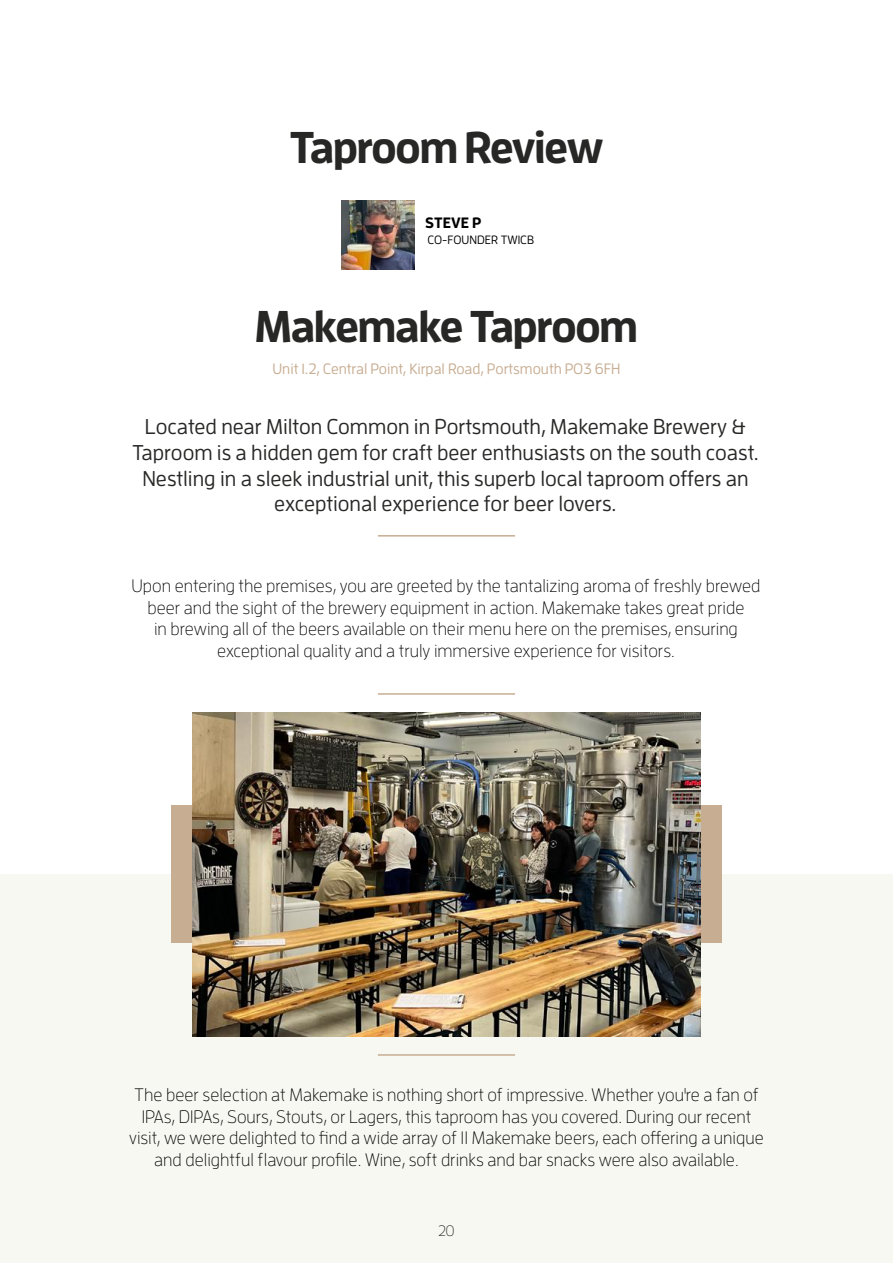
<style>
.page{position:relative;width:893px;height:1263px;background:#fff}
.page>*{position:absolute;margin:0;border:0;box-sizing:border-box;transform-origin:0 0}
.t1{font:700 44.4px "Enzo OT";letter-spacing:-.04em;color:#272726}
.t2{font:500 21.3px/25.7px "Enzo OT";color:#272726;text-align:center}
.t3{font:300 18px/21.6px "Enzo OT";color:#000;text-align:center}
.t4{font:500 15px "Enzo OT";color:#c7ad92}
.t5{font:700 15px "Enzo OT";color:#000}
.t6{font:300 15px "Enzo OT";color:#272726}
.t7{font:500 12px "Enzo OT";color:#000}
</style>
<div class="page">
<div style="left:0;top:874px;width:893px;height:389px;background:#f7f8f1"></div>
<img style="left:192px;top:712px;width:509px;height:324px">
<hr style="left:378px;top:535px;width:137px;height:2px;background:#c7ad92">
<hr style="left:378px;top:693px;width:137px;height:2px;background:#c7ad92">
<hr style="left:378px;top:1054px;width:137px;height:2px;background:#c7ad92">
<img style="left:341px;top:200px;width:74px;height:69px">
<div style="left:172px;top:806px;width:20px;height:137px;background:#c7ad92"></div>
<div style="left:701px;top:806px;width:20px;height:137px;background:#c7ad92"></div>
<h1 class="t1" style="left:290px;top:119px;width:315px">Taproom Review</h1>
<p class="t5" style="left:425px;top:214px;width:58px">STEVE P</p>
<p class="t7" style="left:427px;top:233px;width:108px">CO-FOUNDER TWICB</p>
<h1 class="t1" style="left:254px;top:298px;width:385px">Makemake Taproom</h1>
<p class="t4" style="left:272px;top:360px;width:350px">Unit 1.2, Central Point, Kirpal Road, Portsmouth PO3 6FH</p>
<p class="t2" style="left:132px;top:414px;width:628px">Located near Milton Common in Portsmouth, Makemake Brewery &amp; Taproom is a hidden gem for craft beer enthusiasts on the south coast.<br>Nestling in a sleek industrial unit, this superb local taproom offers an exceptional experience for beer lovers.</p>
<p class="t3" style="left:132px;top:575px;width:630px">Upon entering the premises, you are greeted by the tantalizing aroma of freshly brewed beer and the sight of the brewery equipment in action. Makemake takes great pride<br>in brewing all of the beers available on their menu here on the premises, ensuring exceptional quality and a truly immersive experience for visitors.</p>
<p class="t3" style="left:129px;top:1083px;width:636px">The beer selection at Makemake is nothing short of impressive. Whether you're a fan of IPAs, DIPAs, Sours, Stouts, or Lagers, this taproom has you covered. During our recent visit, we were delighted to find a wide array of 11 Makemake beers, each offering a unique and delightful flavour profile. Wine, soft drinks and bar snacks were also available.</p>
<p class="t6" style="left:438px;top:1222px;width:18px">20</p>
</div>
